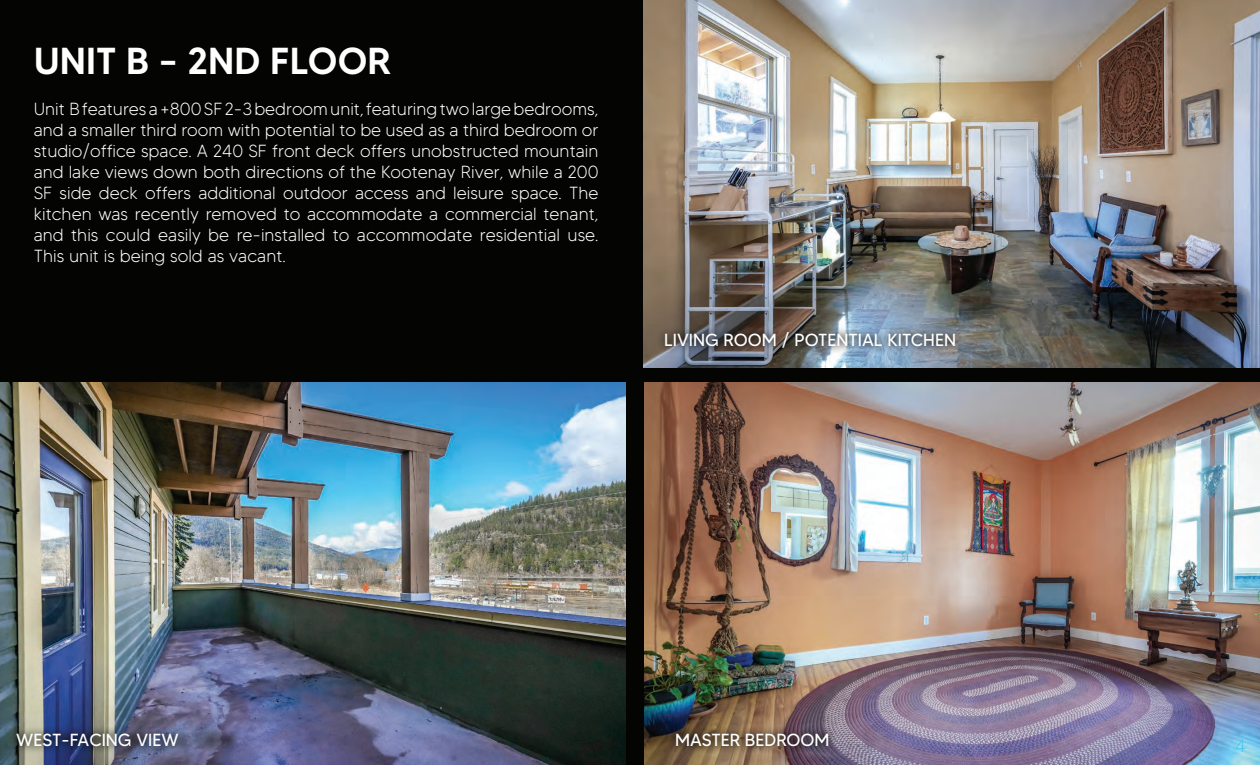
<style>
.page{position:relative;width:1260px;height:765px;background:#040503}
.page>*{position:absolute;margin:0;border:0;box-sizing:border-box;transform-origin:0 0}
.t1{font:500 37.5px "MADETOMMY";color:#fff}
.t2{font:300 17.5px/21px "MADETOMMY";color:#fff;text-align:justify}
.t3{font:17.5px "MADETOMMY";color:#fff}
.t4{font:300 17.5px "MADETOMMY";color:#43c7f0}
</style>
<div class="page">
<img style="left:644px;top:0;width:616px;height:367px">
<img style="left:0;top:382px;width:625px;height:383px">
<img style="left:644px;top:382px;width:616px;height:383px">
<div style="left:657px;top:325px;width:306px;height:30px;background:#040503;opacity:.75"></div>
<div style="left:9px;top:726px;width:233px;height:28px;background:#040503;opacity:.75"></div>
<div style="left:668px;top:726px;width:168px;height:28px;background:#040503;opacity:.75"></div>
<h1 class="t1" style="left:34px;top:37px;width:359px">UNIT B – 2ND FLOOR</h1>
<p class="t2" style="left:34px;top:98px;width:566px">Unit B features a +800 SF 2-3 bedroom unit, featuring two large bedrooms, and a smaller third room with potential to be used as a third bedroom or studio/office space. A 240 SF front deck offers unobstructed mountain and lake views down both directions of the Kootenay River, while a 200<br>SF side deck offers additional outdoor access and leisure space. The kitchen was recently removed to accommodate a commercial tenant, and this could easily be re-installed to accommodate residential use.<br>This unit is being sold as vacant.</p>
<p class="t3" style="left:664px;top:329px;width:293px">LIVING ROOM / POTENTIAL KITCHEN</p>
<p class="t3" style="left:16px;top:729px;width:164px">WEST-FACING VIEW</p>
<p class="t3" style="left:675px;top:729px;width:156px">MASTER BEDROOM</p>
<p class="t4" style="left:1235px;top:736px;width:12px">4</p>
</div>
